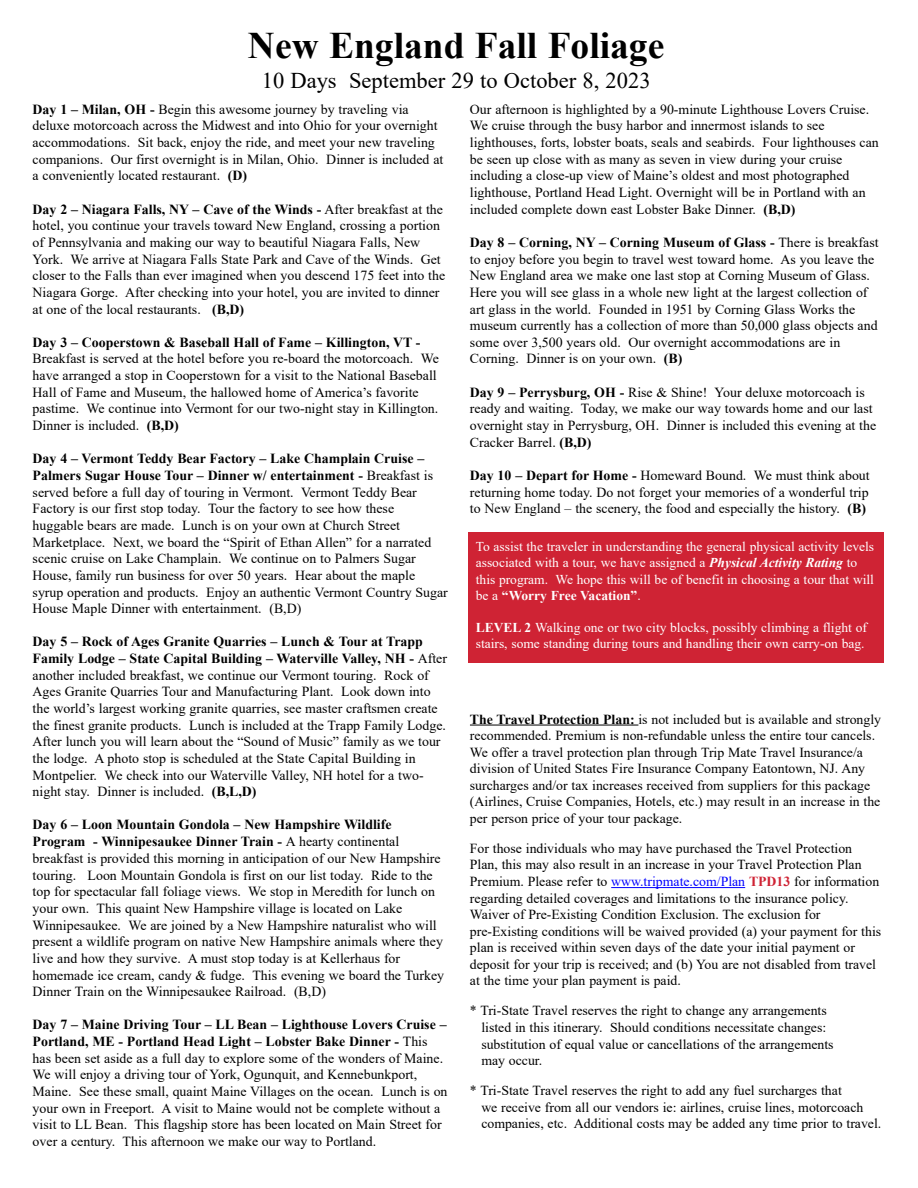
<style>
.page{position:relative;width:918px;height:1188px;background:#fff}
.page>*{position:absolute;margin:0;border:0;box-sizing:border-box;transform-origin:0 0}
.t1{font:700 37.5px "Times New Roman";color:#000}
.t2{font:22.5px "Times New Roman";color:#000}
.t3{font:13.8px/16.6px "Times New Roman";color:#000}
.t4{font:700 13.8px/16.8px "Times New Roman";color:#000}
.t5{font:13.5px/16.2px "Times New Roman";color:#fff}
.s1{font-weight:700}
.s2{font-weight:400}
.s3{font-weight:700;font-style:italic}
.s4{color:#00f}
.s5{font-weight:700;color:#cf2334}
</style>
<div class="page">
<hr style="left:470px;top:725px;width:168px;height:1px;background:#000">
<hr style="left:611px;top:887px;width:134px;height:1px;background:#00f">
<div style="left:468px;top:532px;width:416px;height:130px;background:#cf2334"></div>
<p class="t1" style="left:248px;top:24px;width:418px">New England Fall Foliage</p>
<p class="t2" style="left:262px;top:68px;width:390px">10 Days September 29 to October 8, 2023</p>
<p class="t3" style="left:33px;top:101px;width:412px"><span class="s1">Day 1 – Milan, OH -</span> Begin this awesome journey by traveling via deluxe motorcoach across the Midwest and into Ohio for your overnight accommodations. Sit back, enjoy the ride, and meet your new traveling companions. Our first overnight is in Milan, Ohio. Dinner is included at a conveniently located restaurant. <span class="s1">(D)</span></p>
<p class="t3" style="left:33px;top:201px;width:414px"><span class="s1">Day 2 – Niagara Falls, NY – Cave of the Winds -</span> After breakfast at the hotel, you continue your travels toward New England, crossing a portion of Pennsylvania and making our way to beautiful Niagara Falls, New York. We arrive at Niagara Falls State Park and Cave of the Winds. Get closer to the Falls than ever imagined when you descend 175 feet into the Niagara Gorge. After checking into your hotel, you are invited to dinner at one of the local restaurants. <span class="s1">(B,D)</span></p>
<p class="t3" style="left:33px;top:334px;width:408px"><span class="s1">Day 3 – Cooperstown &amp; Baseball Hall of Fame – Killington, VT - </span>Breakfast is served at the hotel before you re-board the motorcoach. We have arranged a stop in Cooperstown for a visit to the National Baseball Hall of Fame and Museum, the hallowed home of America’s favorite</p>
<p class="t3" style="left:33px;top:400px;width:407px">pastime. We continue into Vermont for our two-night stay in Killington.<br>Dinner is included. <span class="s1">(B,D)</span></p>
<p class="t3" style="left:33px;top:450px;width:402px"><span class="s1">Day 4 – Vermont Teddy Bear Factory – Lake Champlain Cruise – Palmers Sugar House Tour – Dinner w/ entertainment -</span> Breakfast is served before a full day of touring in Vermont. Vermont Teddy Bear Factory is our first stop today. Tour the factory to see how these</p>
<p class="t3" style="left:33px;top:517px;width:417px">huggable bears are made. Lunch is on your own at Church Street Marketplace. Next, we board the “Spirit of Ethan Allen” for a narrated scenic cruise on Lake Champlain. We continue on to Palmers Sugar House, family run business for over 50 years. Hear about the maple syrup operation and products. Enjoy an authentic Vermont Country Sugar House Maple Dinner with entertainment. (B,D)</p>
<p class="t3" style="left:33px;top:633px;width:416px"><span class="s1">Day 5 – Rock of Ages Granite Quarries – Lunch &amp; Tour at Trapp Family Lodge – State Capital Building – Waterville Valley, NH -</span> After another included breakfast, we continue our Vermont touring. Rock of Ages Granite Quarries Tour and Manufacturing Plant. Look down into the world’s largest working granite quarries, see master craftsmen create the finest granite products. Lunch is included at the Trapp Family Lodge.<br>After lunch you will learn about the “Sound of Music” family as we tour the lodge. A photo stop is scheduled at the State Capital Building in Montpelier. We check into our Waterville Valley, NH hotel for a two&shy;night stay. Dinner is included. <span class="s1">(B,L,D)</span></p>
<p class="t4" style="left:33px;top:816px;width:368px">Day 6 – Loon Mountain Gondola – New Hampshire Wildlife<br>Program - Winnipesaukee Dinner Train - <span class="s2">A hearty continental</span></p>
<p class="t3" style="left:33px;top:850px;width:412px">breakfast is provided this morning in anticipation of our New Hampshire touring. Loon Mountain Gondola is first on our list today. Ride to the top for spectacular fall foliage views. We stop in Meredith for lunch on your own. This quaint New Hampshire village is located on Lake Winnipesaukee. We are joined by a New Hampshire naturalist who will present a wildlife program on native New Hampshire animals where they live and how they survive. A must stop today is at Kellerhaus for</p>
<p class="t3" style="left:33px;top:967px;width:413px">homemade ice cream, candy &amp; fudge. This evening we board the Turkey<br>Dinner Train on the Winnipesaukee Railroad. (B,D)</p>
<p class="t3" style="left:33px;top:1016px;width:416px"><span class="s1">Day 7 – Maine Driving Tour – LL Bean – Lighthouse Lovers Cruise – Portland, ME - Portland Head Light – Lobster Bake Dinner -</span> This has been set aside as a full day to explore some of the wonders of Maine.<br>We will enjoy a driving tour of York, Ogunquit, and Kennebunkport, Maine. See these small, quaint Maine Villages on the ocean. Lunch is on your own in Freeport. A visit to Maine would not be complete without a visit to LL Bean. This flagship store has been located on Main Street for over a century. This afternoon we make our way to Portland.</p>
<p class="t3" style="left:470px;top:101px;width:401px">Our afternoon is highlighted by a 90-minute Lighthouse Lovers Cruise.<br>We cruise through the busy harbor and innermost islands to see</p>
<p class="t3" style="left:470px;top:134px;width:410px">lighthouses, forts, lobster boats, seals and seabirds. Four lighthouses can be seen up close with as many as seven in view during your cruise including a close-up view of Maine’s oldest and most photographed lighthouse, Portland Head Light. Overnight will be in Portland with an included complete down east Lobster Bake Dinner. <span class="s1">(B,D)</span></p>
<p class="t3" style="left:470px;top:234px;width:410px"><span class="s1">Day 8 – Corning, NY – Corning Museum of Glass -</span> There is breakfast to enjoy before you begin to travel west toward home. As you leave the New England area we make one last stop at Corning Museum of Glass.<br>Here you will see glass in a whole new light at the largest collection of art glass in the world. Founded in 1951 by Corning Glass Works the museum currently has a collection of more than 50,000 glass objects and some over 3,500 years old. Our overnight accommodations are in Corning. Dinner is on your own. <span class="s1">(B)</span></p>
<p class="t3" style="left:470px;top:384px;width:408px"><span class="s1">Day 9 – Perrysburg, OH -</span> Rise &amp; Shine! Your deluxe motorcoach is ready and waiting. Today, we make our way towards home and our last overnight stay in Perrysburg, OH. Dinner is included this evening at the Cracker Barrel. <span class="s1">(B,D)</span></p>
<p class="t3" style="left:470px;top:467px;width:401px;text-align:justify"><span class="s1">Day 10 – Depart for Home -</span> Homeward Bound. We must think about returning home today. Do not forget your memories of a wonderful trip to New England – the scenery, the food and especially the history. <span class="s1">(B)</span></p>
<p class="t5" style="left:476px;top:539px;width:400px">To assist the traveler in understanding the general physical activity levels associated with a tour, we have assigned a <span class="s3">Physical Activity Rating</span> to this program. We hope this will be of benefit in choosing a tour that will be a <span class="s1">“Worry Free Vacation”</span>.</p>
<p class="t5" style="left:476px;top:620px;width:393px"><span class="s1">LEVEL 2</span> Walking one or two city blocks, possibly climbing a flight of stairs, some standing during tours and handling their own carry-on bag.</p>
<p class="t3" style="left:470px;top:711px;width:413px"><span class="s1">The Travel Protection Plan:</span> is not included but is available and strongly recommended. Premium is non-refundable unless the entire tour cancels.<br>We offer a travel protection plan through Trip Mate Travel Insurance/a division of United States Fire Insurance Company Eatontown, NJ. Any surcharges and/or tax increases received from suppliers for this package (Airlines, Cruise Companies, Hotels, etc.) may result in an increase in the per person price of your tour package.</p>
<p class="t3" style="left:470px;top:840px;width:411px">For those individuals who may have purchased the Travel Protection Plan, this may also result in an increase in your Travel Protection Plan Premium. Please refer to <span class="s4">www.tripmate.com/Plan</span> <span class="s5">TPD13</span> for information regarding detailed coverages and limitations to the insurance policy.<br>Waiver of Pre-Existing Condition Exclusion. The exclusion for</p>
<p class="t3" style="left:470px;top:923px;width:413px">pre-Existing conditions will be waived provided (a) your payment for this plan is received within seven days of the date your initial payment or deposit for your trip is received; and (b) You are not disabled from travel at the time your plan payment is paid.</p>
<p class="t3" style="left:470px;top:1002px;width:358px">* Tri-State Travel reserves the right to change any arrangements</p>
<p class="t3" style="left:481px;top:1019px;width:346px">listed in this itinerary. Should conditions necessitate changes:</p>
<p class="t3" style="left:481px;top:1036px;width:354px">substitution of equal value or cancellations of the arrangements</p>
<p class="t3" style="left:481px;top:1052px;width:62px">may occur.</p>
<p class="t3" style="left:470px;top:1082px;width:373px">* Tri-State Travel reserves the right to add any fuel surcharges that</p>
<p class="t3" style="left:481px;top:1099px;width:384px">we receive from all our vendors ie: airlines, cruise lines, motorcoach</p>
<p class="t3" style="left:481px;top:1115px;width:402px">companies, etc. Additional costs may be added any time prior to travel.</p>
</div>
